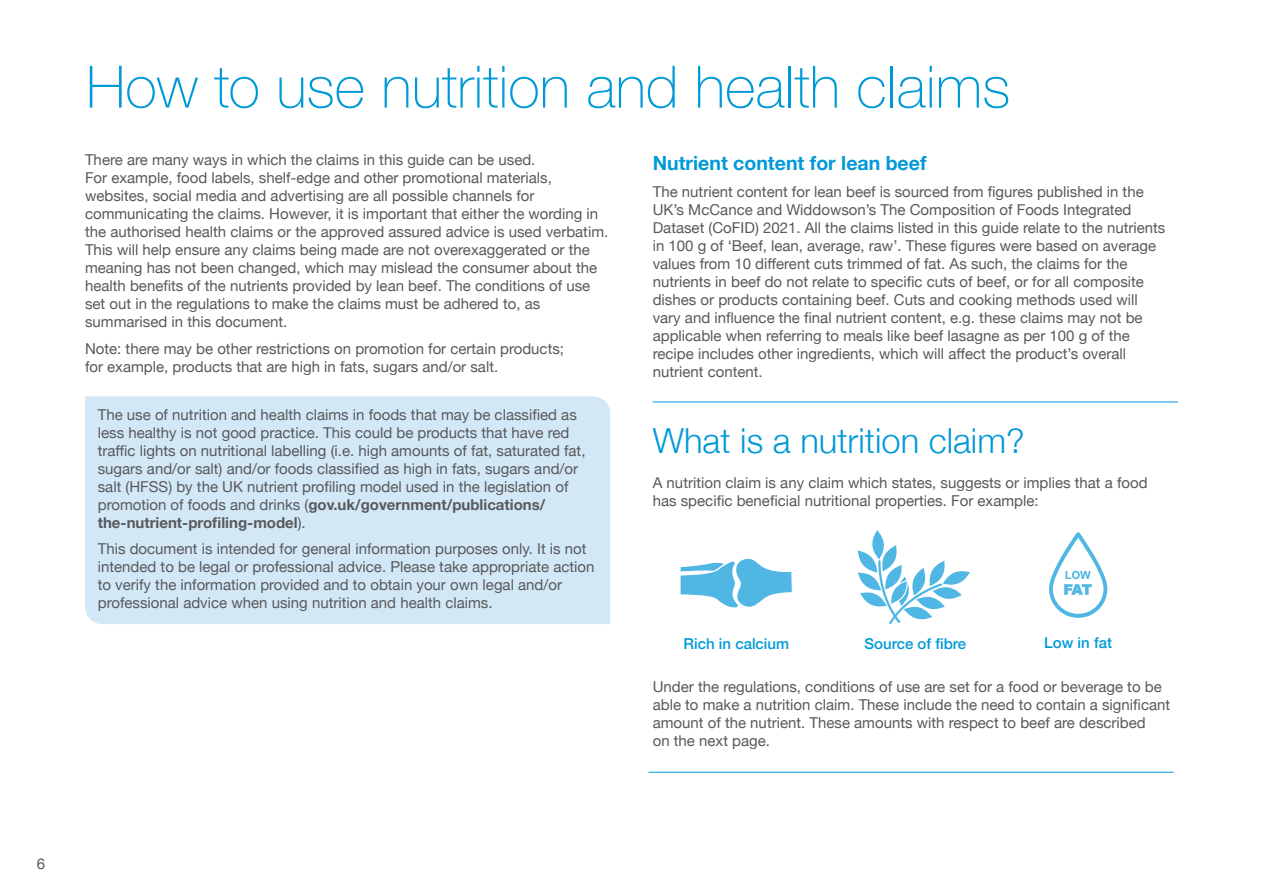
<style>
.page{position:relative;width:1263px;height:893px;background:#fff}
.page>*{position:absolute;margin:0;border:0;box-sizing:border-box;transform-origin:0 0}
.Helvetica_title_style{font:100 58.5px "Helvetica Neue";color:#0099d8}
.A4_PAGE_TITLE{font:300 34.5px "Helvetica Neue";color:#0099d8}
.A4_SUBHEAD_1{font:700 19.5px "Helvetica Neue";color:#0099d8}
.MAIN_BODY{font:15px/18px "Helvetica Neue";color:#58595b}
.PULLOUT_WHITE_TEXT{font:500 15px "Helvetica Neue";color:#0099d8}
.s1{font-weight:700}
</style>
<div class="page">
<hr style="left:653px;top:402px;width:525px;height:1px;background:#0099d8">
<hr style="left:648px;top:772px;width:526px;height:1px;background:#0099d8">
<svg style="left:681px;top:558px;width:111px;height:50px"></svg>
<svg style="left:1049px;top:532px;width:58px;height:86px"></svg>
<svg style="left:858px;top:530px;width:112px;height:94px"></svg>
<div style="left:85px;top:396px;width:525px;height:228px;background:#d3e8f7"></div>
<p class="Helvetica_title_style" style="left:86px;top:42px;width:926px">How to use nutrition and health claims</p>
<p class="MAIN_BODY" style="left:85px;top:152px;width:525px">There are many ways in which the claims in this guide can be used.<br>For example, food labels, shelf-edge and other promotional materials, websites, social media and advertising are all possible channels for communicating the claims. However, it is important that either the wording in the authorised health claims or the approved assured advice is used verbatim.<br>This will help ensure any claims being made are not overexaggerated or the meaning has not been changed, which may mislead the consumer about the health benefits of the nutrients provided by lean beef. The conditions of use set out in the regulations to make the claims must be adhered to, as summarised in this document.</p>
<p class="MAIN_BODY" style="left:85px;top:340px;width:481px">Note: there may be other restrictions on promotion for certain products; for example, products that are high in fats, sugars and/or salt.</p>
<p class="MAIN_BODY" style="left:98px;top:406px;width:489px">The use of nutrition and health claims in foods that may be classified as less healthy is not good practice. This could be products that have red traffic lights on nutritional labelling (i.e. high amounts of fat, saturated fat, sugars and/or salt) and/or foods classified as high in fats, sugars and/or salt (HFSS) by the UK nutrient profiling model used in the legislation of promotion of foods and drinks (<span class="s1">gov.uk/government/publications/ the-nutrient-profiling-model</span>).</p>
<p class="MAIN_BODY" style="left:98px;top:541px;width:498px">This document is intended for general information purposes only. It is not intended to be legal or professional advice. Please take appropriate action to verify the information provided and to obtain your own legal and/or professional advice when using nutrition and health claims.</p>
<p class="A4_SUBHEAD_1" style="left:653px;top:148px;width:275px">Nutrient content for lean beef</p>
<p class="MAIN_BODY" style="left:653px;top:183px;width:514px">The nutrient content for lean beef is sourced from figures published in the UK’s McCance and Widdowson’s The Composition of Foods Integrated Dataset (CoFID) 2021. All the claims listed in this guide relate to the nutrients in 100 g of ‘Beef, lean, average, raw’. These figures were based on average values from 10 different cuts trimmed of fat. As such, the claims for the nutrients in beef do not relate to specific cuts of beef, or for all composite dishes or products containing beef. Cuts and cooking methods used will vary and influence the final nutrient content, e.g. these claims may not be applicable when referring to meals like beef lasagne as per 100 g of the recipe includes other ingredients, which will affect the product’s overall nutrient content.</p>
<p class="A4_PAGE_TITLE" style="left:653px;top:413px;width:373px">What is a nutrition claim?</p>
<p class="MAIN_BODY" style="left:653px;top:475px;width:496px">A nutrition claim is any claim which states, suggests or implies that a food has specific beneficial nutritional properties. For example:</p>
<p class="PULLOUT_WHITE_TEXT" style="left:684px;top:632px;width:107px">Rich in calcium</p>
<p class="PULLOUT_WHITE_TEXT" style="left:864px;top:632px;width:103px">Source of fibre</p>
<p class="PULLOUT_WHITE_TEXT" style="left:1044px;top:631px;width:69px">Low in fat</p>
<p class="MAIN_BODY" style="left:653px;top:678px;width:519px">Under the regulations, conditions of use are set for a food or beverage to be able to make a nutrition claim. These include the need to contain a significant amount of the nutrient. These amounts with respect to beef are described<br>on the next page.</p>
<p class="MAIN_BODY" style="left:37px;top:856px;width:10px">6</p>
</div>
